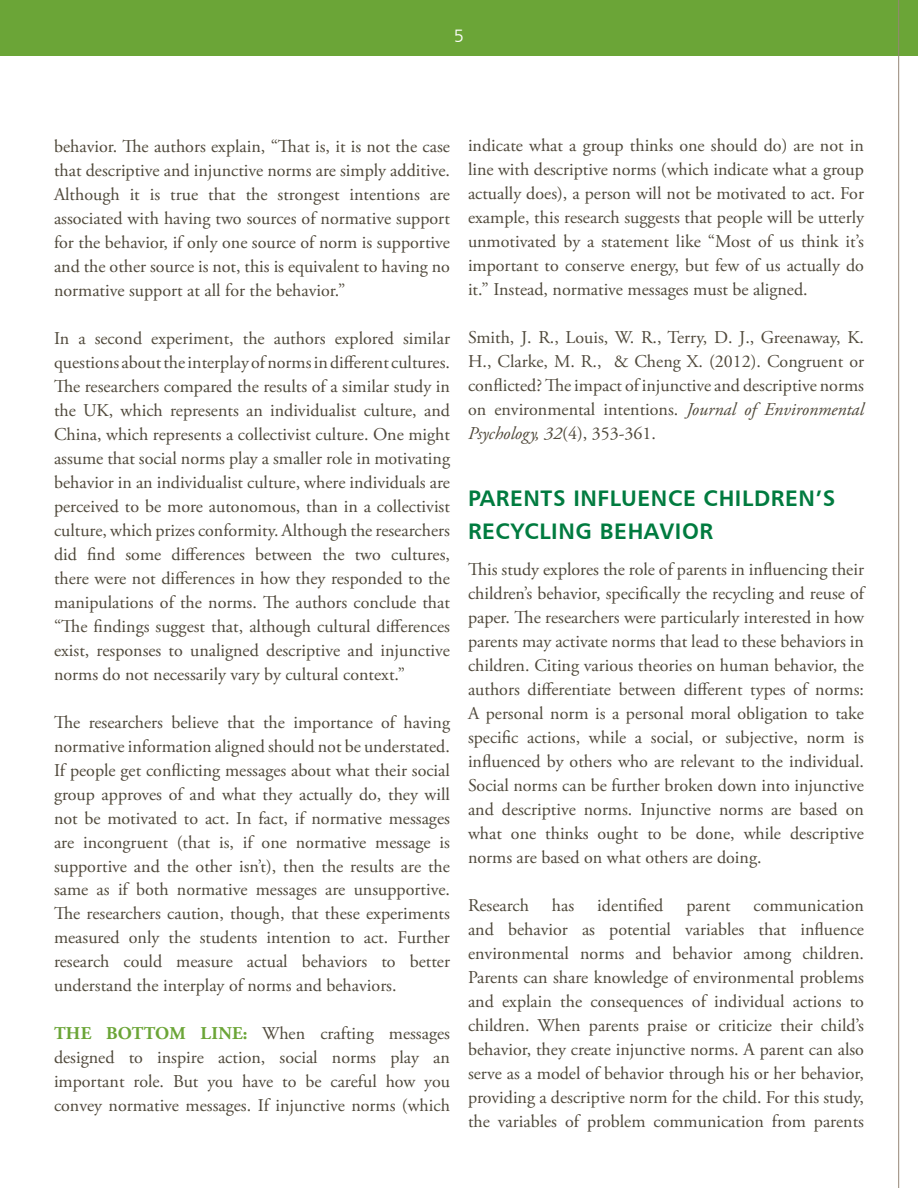
<style>
.page{position:relative;width:918px;height:1188px;background:#fff}
.page>*{position:absolute;margin:0;border:0;box-sizing:border-box;transform-origin:0 0}
.small_headline{font:22.5px/33px "Humanist 777 BT Bold B";letter-spacing:.025em;color:#007b3f}
.Body_Copy_right{font:18px/24px "Adobe Garamond Pro";color:#4f483a;text-align:justify}
.t1{font:18px "Humanist 777 BT Light B";color:#fff}
.s1{font-weight:700;color:#6ba537}
.s2{font-style:italic}
</style>
<div class="page">
<div style="left:0;top:0;width:918px;height:56px;background:#6ba537"></div>
<hr style="left:898px;top:0;width:1px;height:1188px;background:#958676">
<p class="t1" style="left:454px;top:25px;width:12px">5</p>
<p class="Body_Copy_right" style="left:54px;top:135px;width:398px">behavior. The authors explain, “That is, it is not the case that descriptive and injunctive norms are simply additive.<br>Although it is true that the strongest intentions are associated with having two sources of normative support for the behavior, if only one source of norm is supportive and the other source is not, this is equivalent to having no normative support at all for the behavior.”</p>
<p class="Body_Copy_right" style="left:54px;top:327px;width:398px">In a second experiment, the authors explored similar questions about the interplay of norms in different cultures.<br>The researchers compared the results of a similar study in the UK, which represents an individualist culture, and China, which represents a collectivist culture. One might assume that social norms play a smaller role in motivating behavior in an individualist culture, where individuals are perceived to be more autonomous, than in a collectivist culture, which prizes conformity. Although the researchers did find some differences between the two cultures, there were not differences in how they responded to the manipulations of the norms. The authors conclude that “The findings suggest that, although cultural differences exist, responses to unaligned descriptive and injunctive norms do not necessarily vary by cultural context.”</p>
<p class="Body_Copy_right" style="left:54px;top:710px;width:398px">The researchers believe that the importance of having normative information aligned should not be understated.<br>If people get conflicting messages about what their social group approves of and what they actually do, they will not be motivated to act. In fact, if normative messages are incongruent (that is, if one normative message is supportive and the other isn’t), then the results are the same as if both normative messages are unsupportive.<br>The researchers caution, though, that these experiments measured only the students intention to act. Further research could measure actual behaviors to better understand the interplay of norms and behaviors.</p>
<p class="Body_Copy_right" style="left:54px;top:1022px;width:398px"><span class="s1">THE BOTTOM LINE:</span> When crafting messages designed to inspire action, social norms play an important role. But you have to be careful how you convey normative messages. If injunctive norms (which</p>
<p class="Body_Copy_right" style="left:468px;top:134px;width:398px">indicate what a group thinks one should do) are not in line with descriptive norms (which indicate what a group actually does), a person will not be motivated to act. For example, this research suggests that people will be utterly unmotivated by a statement like “Most of us think it’s important to conserve energy, but few of us actually do it.” Instead, normative messages must be aligned.</p>
<p class="Body_Copy_right" style="left:468px;top:326px;width:398px">Smith, J. R., Louis, W. R., Terry, D. J., Greenaway, K.<br>H., Clarke, M. R., &amp; Cheng X. (2012). Congruent or conflicted? The impact of injunctive and descriptive norms on environmental intentions. <span class="s2">Journal of Environmental Psychology, 32</span>(4), 353-361.</p>
<p class="small_headline" style="left:468px;top:481px;width:369px">PARENTS INFLUENCE CHILDREN’S<br>RECYCLING BEHAVIOR</p>
<p class="Body_Copy_right" style="left:468px;top:558px;width:398px">This study explores the role of parents in influencing their children’s behavior, specifically the recycling and reuse of paper. The researchers were particularly interested in how parents may activate norms that lead to these behaviors in children. Citing various theories on human behavior, the authors differentiate between different types of norms:<br>A personal norm is a personal moral obligation to take specific actions, while a social, or subjective, norm is influenced by others who are relevant to the individual.<br>Social norms can be further broken down into injunctive and descriptive norms. Injunctive norms are based on what one thinks ought to be done, while descriptive norms are based on what others are doing.</p>
<p class="Body_Copy_right" style="left:468px;top:894px;width:63px">Research</p>
<p class="Body_Copy_right" style="left:552px;top:894px;width:24px">has</p>
<p class="Body_Copy_right" style="left:597px;top:894px;width:68px">identified</p>
<p class="Body_Copy_right" style="left:686px;top:894px;width:46px">parent</p>
<p class="Body_Copy_right" style="left:468px;top:894px;width:398px;text-indent:286px">communication and behavior as potential variables that influence environmental norms and behavior among children.<br>Parents can share knowledge of environmental problems and explain the consequences of individual actions to children. When parents praise or criticize their child’s behavior, they create injunctive norms. A parent can also serve as a model of behavior through his or her behavior, providing a descriptive norm for the child. For this study, the variables of problem communication from parents</p>
</div>
